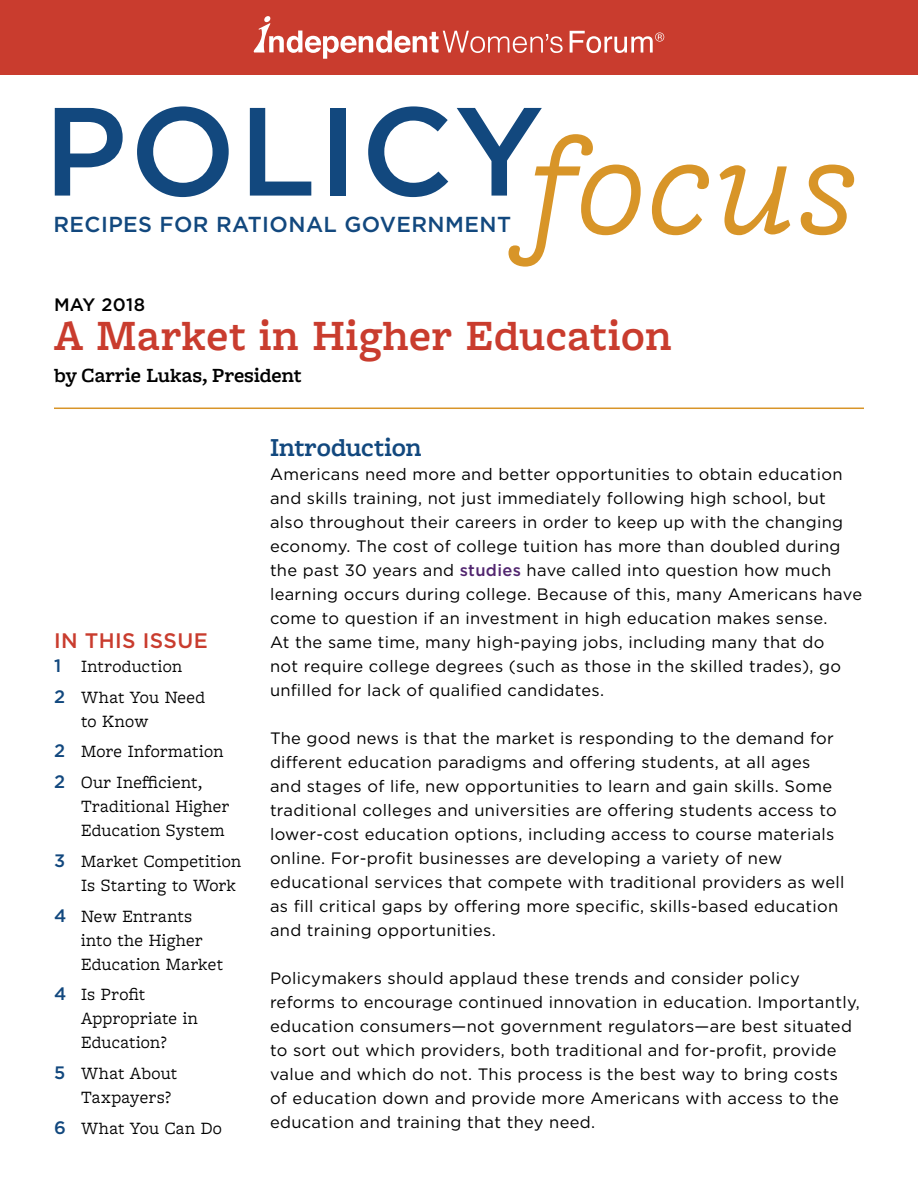
<style>
.page{position:relative;width:918px;height:1188px;background:#fff}
.page>*{position:absolute;margin:0;border:0;box-sizing:border-box;transform-origin:0 0}
.t1{font:italic 145.95px "Freight Macro Pro";letter-spacing:.005em;color:#d89528}
.t2{font:500 125.25px "Gotham";letter-spacing:.02em;color:#12487e}
.t3{font:600 45px "Freight Macro Pro";letter-spacing:.01em;color:#c93c2e}
.t4{font:600 27px "Freight Macro Pro";color:#12487e}
.t5{font:500 21.75px "Gotham";letter-spacing:.02em;color:#12487e}
.t6{font:600 21px "Freight Macro Pro";color:#000}
.t7{font:500 21px "Gotham";letter-spacing:.02em;color:#c93c2e}
.t8{font:18px/24px "Freight Macro Pro";letter-spacing:.015em;color:#000}
.t9{font:500 18px "Gotham";letter-spacing:.02em;color:#000}
.t10{font:16.5px/24px "Gotham";letter-spacing:.02em;color:#000}
.s1{font-family:"Gotham";font-weight:500;color:#12487e}
.s2{font-weight:500;color:#51256f}
</style>
<div class="page">
<div style="left:0;top:0;width:918px;height:75px;background:#c93c2e"></div>
<svg style="left:254px;top:16px;width:309px;height:43px"></svg>
<svg style="left:570px;top:31px;width:94px;height:22px"></svg>
<hr style="left:54px;top:408px;width:810px;height:1px;background:#d89528">
<h2 class="t2" style="left:44px;top:69px;width:502px">POLICY</h2>
<h3 class="t5" style="left:54px;top:210px;width:459px">RECIPES FOR RATIONAL GOVERNMENT</h3>
<h1 class="t1" style="left:531px;top:85px;width:330px">focus</h1>
<p class="t9" style="left:54px;top:293px;width:93px">MAY 2018</p>
<h3 class="t3" style="left:54px;top:304px;width:619px">A Market in Higher Education</h3>
<p class="t6" style="left:54px;top:361px;width:249px">by Carrie Lukas, President</p>
<p class="t7" style="left:54px;top:627px;width:155px">IN THIS ISSUE</p>
<p class="t8" style="left:54px;top:650px;width:153px;line-height:30.8px"><span class="s1">1</span> Introduction<br><span class="s1">2</span> What You Need</p>
<p class="t8" style="left:54px;top:705px;width:171px;line-height:30.8px;text-indent:27px">to Know<br><span class="s1">2</span> More Information<br><span class="s1">2</span> Our Inefficient,</p>
<p class="t8" style="left:81px;top:794px;width:150px">Traditional Higher<br>Education System</p>
<p class="t8" style="left:54px;top:848px;width:189px;text-align:right"><span class="s1">3</span> Market Competition<br>Is Starting to Work</p>
<p class="t8" style="left:81px;top:903px;width:144px;text-indent:-27px"><span class="s1">4</span> New Entrants into the Higher<br>Education Market</p>
<p class="t8" style="left:81px;top:982px;width:119px;text-indent:-27px"><span class="s1">4</span> Is Profit<br>Appropriate in<br>Education?</p>
<p class="t8" style="left:81px;top:1061px;width:98px;text-indent:-27px"><span class="s1">5</span> What About<br>Taxpayers?</p>
<p class="t8" style="left:54px;top:1115px;width:169px"><span class="s1">6</span> What You Can Do</p>
<h3 class="t4" style="left:270px;top:428px;width:153px">Introduction</h3>
<p class="t10" style="left:270px;top:462px;width:594px">Americans need more and better opportunities to obtain education and skills training, not just immediately following high school, but also throughout their careers in order to keep up with the changing economy. The cost of college tuition has more than doubled during the past 30 years and <span class="s2">studies</span> have called into question how much learning occurs during college. Because of this, many Americans have come to question if an investment in high education makes sense.<br>At the same time, many high-paying jobs, including many that do<br>not require college degrees (such as those in the skilled trades), go unfilled for lack of qualified candidates.</p>
<p class="t10" style="left:270px;top:726px;width:576px">The good news is that the market is responding to the demand for different education paradigms and offering students, at all ages and stages of life, new opportunities to learn and gain skills. Some traditional colleges and universities are offering students access to lower-cost education options, including access to course materials online. For-profit businesses are developing a variety of new educational services that compete with traditional providers as well as fill critical gaps by offering more specific, skills-based education and training opportunities.</p>
<p class="t10" style="left:270px;top:966px;width:591px">Policymakers should applaud these trends and consider policy reforms to encourage continued innovation in education. Importantly, education consumers—not government regulators—are best situated to sort out which providers, both traditional and for-profit, provide value and which do not. This process is the best way to bring costs<br>of education down and provide more Americans with access to the education and training that they need.</p>
</div>
